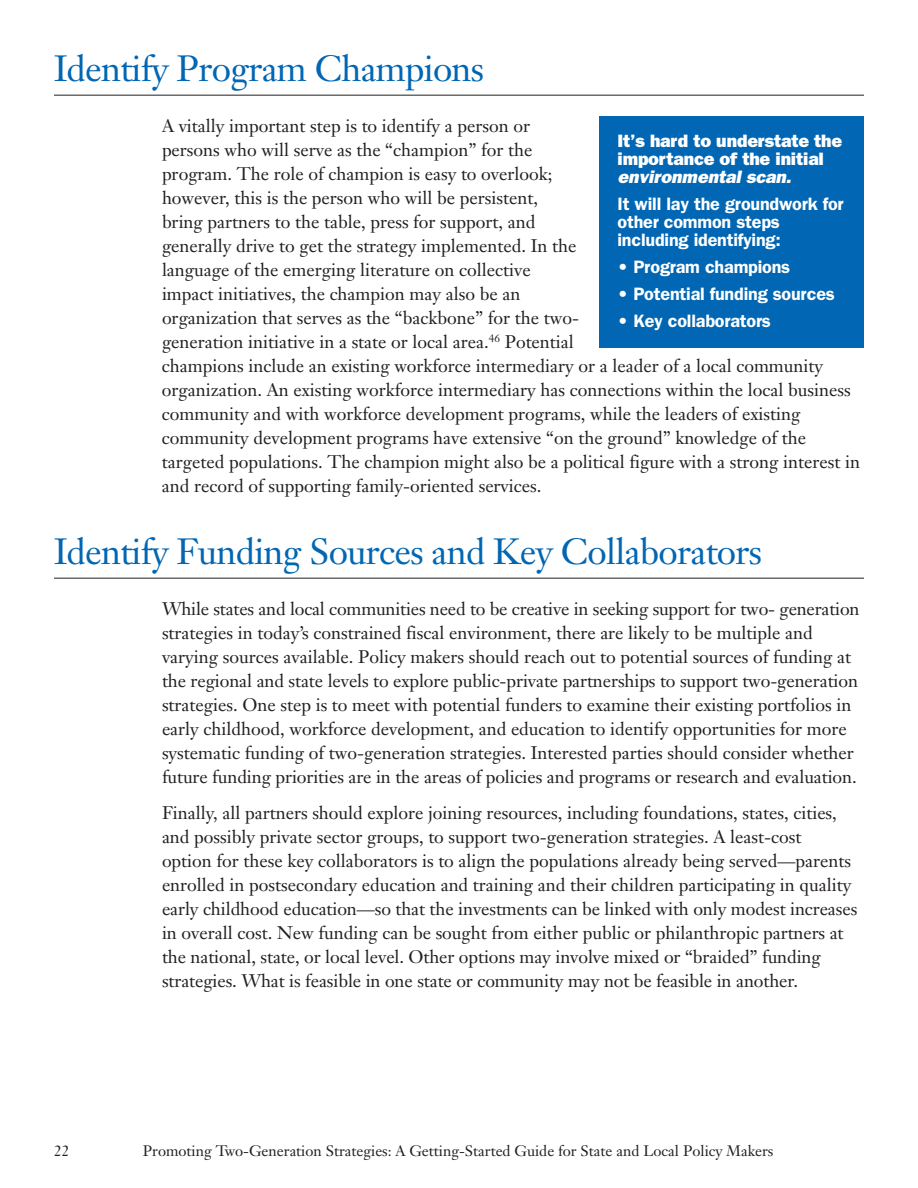
<style>
.page{position:relative;width:918px;height:1188px;background:#fff}
.page>*{position:absolute;margin:0;border:0;box-sizing:border-box;transform-origin:0 0}
.t1{font:36px "Janson Text";letter-spacing:-.02em;color:#0166b3}
.t2{font:18px/24px "Janson Text";color:#231f20}
.t3{font:600 18px/18px "Franklin Gothic";letter-spacing:-.01em;color:#fff}
.t4{font:800 18px/18px "Franklin Gothic";letter-spacing:-.01em;color:#fff}
.t5{font:italic 800 18px "Franklin Gothic";letter-spacing:-.005em;color:#fff}
.t6{font:15px "Janson Text";color:#231f20}
</style>
<div class="page">
<hr style="left:54px;top:95px;width:810px;height:1px;background:#231f20">
<hr style="left:54px;top:578px;width:810px;height:1px;background:#231f20">
<div style="left:600px;top:116px;width:264px;height:232px;background:#0166b3"></div>
<h1 class="t1" style="left:54px;top:54px;width:432px">Identify Program Champions</h1>
<p class="t2" style="left:162px;top:116px;width:700px">A vitally important step is to identify a person or<br>persons who will serve as the “champion” for the<br>program. The role of champion is easy to overlook;<br>however, this is the person who will be persistent,<br>bring partners to the table, press for support, and<br>generally drive to get the strategy implemented. In the<br>language of the emerging literature on collective<br>impact initiatives, the champion may also be an<br>organization that serves as the “backbone” for the two-<br>generation initiative in a state or local area.<sup>46</sup> Potential<br>champions include an existing workforce intermediary or a leader of a local community organization. An existing workforce intermediary has connections within the local business community and with workforce development programs, while the leaders of existing community development programs have extensive “on the ground” knowledge of the targeted populations. The champion might also be a political figure with a strong interest in and record of supporting family-oriented services.</p>
<h1 class="t1" style="left:54px;top:537px;width:710px">Identify Funding Sources and Key Collaborators</h1>
<p class="t2" style="left:162px;top:599px;width:699px">While states and local communities need to be creative in seeking support for two- generation strategies in today’s constrained fiscal environment, there are likely to be multiple and varying sources available. Policy makers should reach out to potential sources of funding at the regional and state levels to explore public-private partnerships to support two-generation strategies. One step is to meet with potential funders to examine their existing portfolios in early childhood, workforce development, and education to identify opportunities for more systematic funding of two-generation strategies. Interested parties should consider whether future funding priorities are in the areas of policies and programs or research and evaluation.</p>
<p class="t2" style="left:162px;top:803px;width:697px">Finally, all partners should explore joining resources, including foundations, states, cities, and possibly private sector groups, to support two-generation strategies. A least-cost<br>option for these key collaborators is to align the populations already being served—parents enrolled in postsecondary education and training and their children participating in quality early childhood education—so that the investments can be linked with only modest increases in overall cost. New funding can be sought from either public or philanthropic partners at the national, state, or local level. Other options may involve mixed or “braided” funding strategies. What is feasible in one state or community may not be feasible in another.</p>
<p class="t4" style="left:618px;top:132px;width:226px">It’s hard to understate the importance of the initial</p>
<p class="t5" style="left:618px;top:166px;width:175px">environmental scan.</p>
<p class="t3" style="left:618px;top:195px;width:228px">It will lay the groundwork for other common steps including identifying:</p>
<p class="t3" style="left:618px;top:258px;width:174px">• Program champions</p>
<p class="t3" style="left:618px;top:285px;width:219px">• Potential funding sources</p>
<p class="t3" style="left:618px;top:312px;width:155px">• Key collaborators</p>
<p class="t6" style="left:54px;top:1145px;width:17px">22</p>
<p class="t6" style="left:143px;top:1145px;width:632px">Promoting Two-Generation Strategies: A Getting-Started Guide for State and Local Policy Makers</p>
</div>
